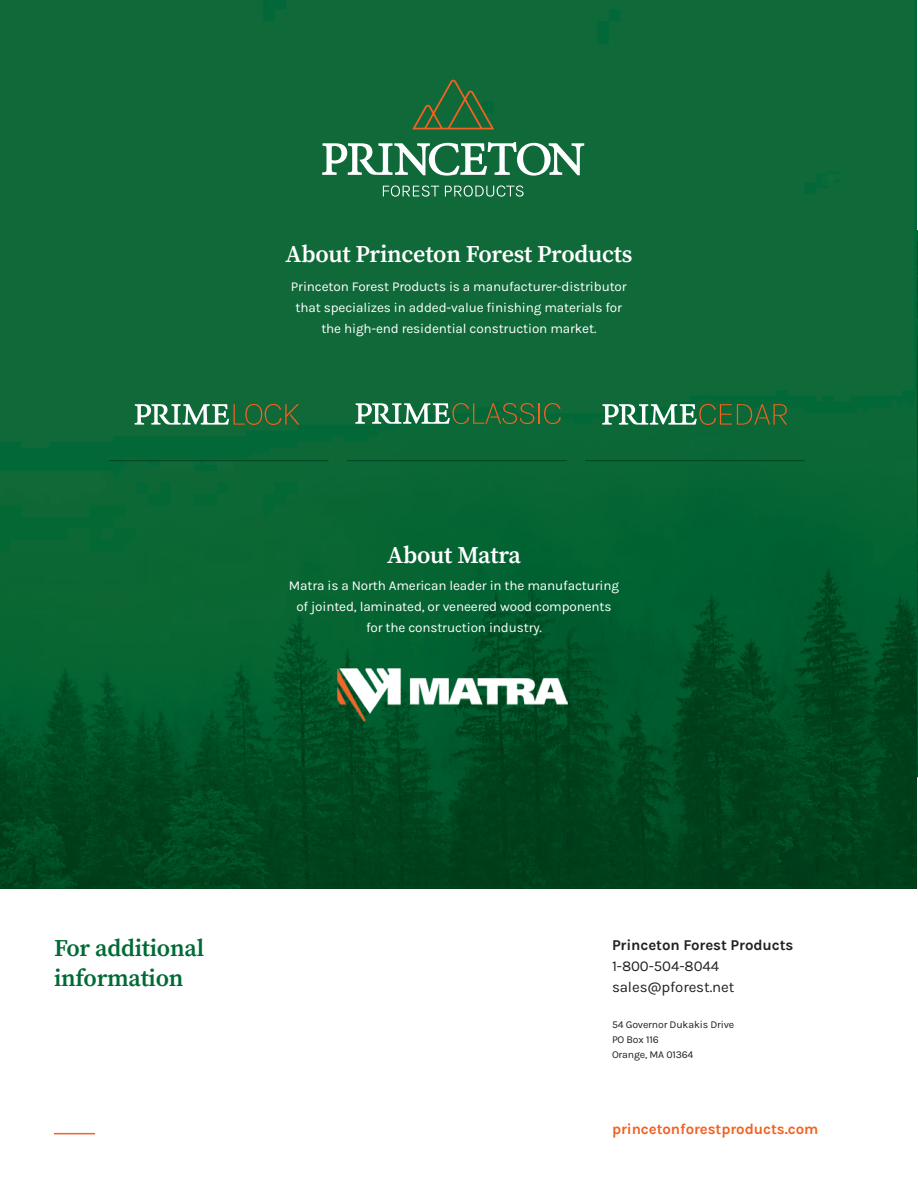
<style>
.page{position:relative;width:918px;height:1188px;background:#fff}
.page>*{position:absolute;margin:0;border:0;box-sizing:border-box;transform-origin:0 0}
.t1{font:600 24px "Source Serif Pro";letter-spacing:-.01em;color:#fff}
.t2{font:600 24px/30px "Source Serif Pro";letter-spacing:-.01em;color:#006a35}
.t3{font:15px/21px "Karla";letter-spacing:-.005em;color:#231f20}
.t4{font:700 15px "Karla";letter-spacing:-.005em;color:#f26221}
.t5{font:700 15px "Karla";letter-spacing:-.005em;color:#231f20}
.t6{font:13.5px/21px "Karla";letter-spacing:-.01em;color:#fff;text-align:center}
.t7{font:10.5px/15px "Karla";letter-spacing:-.015em;color:#231f20}
</style>
<div class="page">
<img style="left:0;top:0;width:917px;height:888px">
<img style="left:917px;top:229px;width:1px;height:549px">
<svg style="left:322px;top:142px;width:262px;height:34px"></svg>
<svg style="left:383px;top:185px;width:56px;height:12px"></svg>
<svg style="left:445px;top:185px;width:79px;height:12px"></svg>
<svg style="left:412px;top:80px;width:82px;height:49px;background:#2d6735"></svg>
<img style="left:337px;top:668px;width:231px;height:54px">
<hr style="left:54px;top:1133px;width:41px;height:1px;background:#f26221">
<hr style="left:347px;top:460px;width:220px;height:1px;background:#00411e">
<hr style="left:109px;top:460px;width:219px;height:1px;background:#00411e">
<hr style="left:585px;top:460px;width:220px;height:1px;background:#00411e">
<svg style="left:135px;top:404px;width:164px;height:21px"></svg>
<svg style="left:355px;top:403px;width:206px;height:21px;background:#4d845b"></svg>
<svg style="left:602px;top:404px;width:185px;height:21px;background:#51875f"></svg>
<h1 class="t1" style="left:286px;top:238px;width:348px">About Princeton Forest Products</h1>
<p class="t6" style="left:291px;top:275px;width:337px">Princeton Forest Products is a manufacturer-distributor that specializes in added-value finishing materials for the high-end residential construction market.</p>
<h1 class="t1" style="left:387px;top:539px;width:135px">About Matra</h1>
<p class="t6" style="left:289px;top:574px;width:332px">Matra is a North American leader in the manufacturing of jointed, laminated, or veneered wood components for the construction industry.</p>
<h1 class="t2" style="left:54px;top:933px;width:152px">For additional information</h1>
<p class="t5" style="left:612px;top:936px;width:183px">Princeton Forest Products</p>
<p class="t3" style="left:612px;top:955px;width:124px">1-800-504-8044 sales@pforest.net</p>
<p class="t7" style="left:612px;top:1017px;width:124px">54 Governor Dukakis Drive<br>PO Box 116<br>Orange, MA 01364</p>
<p class="t4" style="left:612px;top:1119px;width:208px">princetonforestproducts.com</p>
</div>
